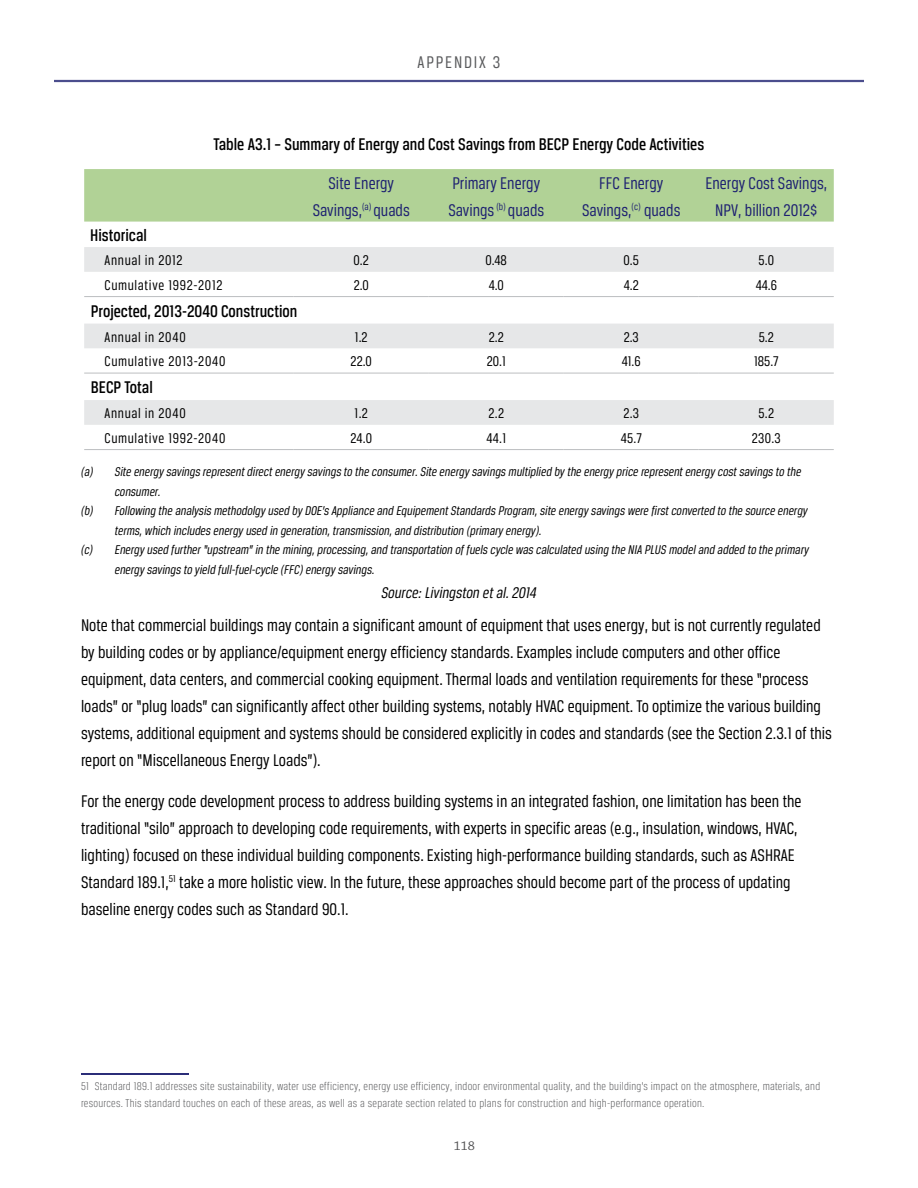
<style>
.page{position:relative;width:918px;height:1188px;background:#fff}
.page>*{position:absolute;margin:0;border:0;box-sizing:border-box;transform-origin:0 0}
.t1{font:18px/27px "Breuer Condensed";color:#000}
.t2{font:500 18px "Breuer Condensed";color:#000}
.t3{font:18px/27px "Breuer Condensed";color:#1e2171;text-align:center}
.t4{font:18px "Breuer Condensed";letter-spacing:.1em;color:#58595b}
.t5{font:italic 16.5px "Breuer Condensed";color:#000}
.t6{font:15px "Breuer Condensed";letter-spacing:.04em;color:#000}
.t7{font:italic 13.5px "Breuer Condensed";color:#000}
.t8{font:13.5px "Chaparral Pro";color:#4d4d4f}
.t9{font:300 12px/16.5px "Breuer Condensed";letter-spacing:.02em;color:#58595b}
</style>
<div class="page">
<hr style="left:54px;top:80px;width:810px;height:2px;background:#1e2171">
<div style="left:84px;top:169px;width:750px;height:53px;background:#b1d296"></div>
<svg style="left:84px;top:247px;width:750px;height:178px"></svg>
<hr style="left:84px;top:296px;width:210px;height:1px;background:#bcbec0">
<hr style="left:294px;top:296px;width:135px;height:1px;background:#bcbec0">
<hr style="left:429px;top:296px;width:135px;height:1px;background:#bcbec0">
<hr style="left:564px;top:296px;width:135px;height:1px;background:#bcbec0">
<hr style="left:699px;top:296px;width:135px;height:1px;background:#bcbec0">
<hr style="left:84px;top:373px;width:210px;height:1px;background:#bcbec0">
<hr style="left:294px;top:373px;width:135px;height:1px;background:#bcbec0">
<hr style="left:429px;top:373px;width:135px;height:1px;background:#bcbec0">
<hr style="left:564px;top:373px;width:135px;height:1px;background:#bcbec0">
<hr style="left:699px;top:373px;width:135px;height:1px;background:#bcbec0">
<hr style="left:84px;top:449px;width:210px;height:1px;background:#bcbec0">
<hr style="left:294px;top:449px;width:135px;height:1px;background:#bcbec0">
<hr style="left:429px;top:449px;width:135px;height:1px;background:#bcbec0">
<hr style="left:564px;top:449px;width:135px;height:1px;background:#bcbec0">
<hr style="left:699px;top:449px;width:135px;height:1px;background:#bcbec0">
<hr style="left:81px;top:1073px;width:108px;height:2px;background:#1e2171">
<p class="t4" style="left:418px;top:52px;width:84px">APPENDIX 3</p>
<p class="t2" style="left:214px;top:134px;width:492px">Table A3.1 – Summary of Energy and Cost Savings from BECP Energy Code Activities</p>
<p class="t3" style="left:313px;top:169px;width:99px">Site Energy<br>Savings,<sup>(a)</sup> quads</p>
<p class="t3" style="left:448px;top:169px;width:97px;text-align:left">Primary Energy<br>Savings <sup>(b)</sup> quads</p>
<p class="t3" style="left:582px;top:169px;width:100px">FFC Energy<br>Savings,<sup>(c)</sup> quads</p>
<p class="t3" style="left:705px;top:169px;width:123px">Energy Cost Savings,<br>NPV, billion 2012$</p>
<p class="t2" style="left:90px;top:225px;width:58px">Historical</p>
<p class="t6" style="left:104px;top:252px;width:80px">Annual in 2012</p>
<p class="t6" style="left:354px;top:252px;width:17px">0.2</p>
<p class="t6" style="left:486px;top:252px;width:23px">0.48</p>
<p class="t6" style="left:624px;top:252px;width:17px">0.5</p>
<p class="t6" style="left:759px;top:252px;width:17px">5.0</p>
<p class="t6" style="left:104px;top:277px;width:119px">Cumulative 1992-2012</p>
<p class="t6" style="left:354px;top:277px;width:17px">2.0</p>
<p class="t6" style="left:489px;top:277px;width:17px">4.0</p>
<p class="t6" style="left:624px;top:277px;width:16px">4.2</p>
<p class="t6" style="left:756px;top:277px;width:23px">44.6</p>
<p class="t2" style="left:91px;top:301px;width:208px">Projected, 2013-2040 Construction</p>
<p class="t6" style="left:104px;top:329px;width:83px">Annual in 2040</p>
<p class="t6" style="left:355px;top:329px;width:14px">1.2</p>
<p class="t6" style="left:489px;top:329px;width:16px">2.2</p>
<p class="t6" style="left:624px;top:329px;width:17px">2.3</p>
<p class="t6" style="left:759px;top:329px;width:17px">5.2</p>
<p class="t6" style="left:104px;top:353px;width:123px">Cumulative 2013-2040</p>
<p class="t6" style="left:351px;top:353px;width:23px">22.0</p>
<p class="t6" style="left:487px;top:353px;width:21px">20.1</p>
<p class="t6" style="left:622px;top:353px;width:21px">41.6</p>
<p class="t6" style="left:754px;top:353px;width:26px">185.7</p>
<p class="t2" style="left:91px;top:378px;width:63px">BECP Total</p>
<p class="t6" style="left:104px;top:405px;width:83px">Annual in 2040</p>
<p class="t6" style="left:355px;top:405px;width:15px">1.2</p>
<p class="t6" style="left:489px;top:405px;width:17px">2.2</p>
<p class="t6" style="left:623px;top:405px;width:17px">2.3</p>
<p class="t6" style="left:758px;top:405px;width:17px">5.2</p>
<p class="t6" style="left:104px;top:430px;width:123px">Cumulative 1992-2040</p>
<p class="t6" style="left:350px;top:430px;width:23px">24.0</p>
<p class="t6" style="left:486px;top:430px;width:21px">44.1</p>
<p class="t6" style="left:621px;top:430px;width:23px">45.7</p>
<p class="t6" style="left:752px;top:430px;width:30px">230.3</p>
<p class="t7" style="left:81px;top:465px;width:722px">(a) Site energy savings represent direct energy savings to the consumer. Site energy savings multiplied by the energy price represent energy cost savings to the</p>
<p class="t7" style="left:115px;top:484px;width:48px">consumer.</p>
<p class="t7" style="left:81px;top:504px;width:728px">(b) Following the analysis methodolgy used by DOE’s Appliance and Equipement Standards Program, site energy savings were first converted to the source energy</p>
<p class="t7" style="left:115px;top:523px;width:429px">terms, which includes energy used in generation, transmission, and distribution (primary energy).</p>
<p class="t7" style="left:81px;top:543px;width:729px">(c) Energy used further “upstream” in the mining, processing, and transportation of fuels cycle was calculated using the NIA PLUS model and added to the primary</p>
<p class="t7" style="left:115px;top:562px;width:262px">energy savings to yield full-fuel-cycle (FFC) energy savings.</p>
<p class="t5" style="left:381px;top:583px;width:157px">Source: Livingston et al. 2014</p>
<p class="t1" style="left:81px;top:612px;width:753px">Note that commercial buildings may contain a significant amount of equipment that uses energy, but is not currently regulated by building codes or by appliance/equipment energy efficiency standards. Examples include computers and other office equipment, data centers, and commercial cooking equipment. Thermal loads and ventilation requirements for these “process loads” or “plug loads” can significantly affect other building systems, notably HVAC equipment. To optimize the various building systems, additional equipment and systems should be considered explicitly in codes and standards (see the Section 2.3.1 of this report on “Miscellaneous Energy Loads”).</p>
<p class="t1" style="left:81px;top:787px;width:722px">For the energy code development process to address building systems in an integrated fashion, one limitation has been the traditional “silo” approach to developing code requirements, with experts in specific areas (e.g., insulation, windows, HVAC, lighting) focused on these individual building components. Existing high-performance building standards, such as ASHRAE Standard 189.1,<sup>51</sup> take a more holistic view. In the future, these approaches should become part of the process of updating baseline energy codes such as Standard 90.1.</p>
<p class="t9" style="left:81px;top:1078px;width:741px">51 Standard 189.1 addresses site sustainability, water use efficiency, energy use efficiency, indoor environmental quality, and the building’s impact on the atmosphere, materials, and resources. This standard touches on each of these areas, as well as a separate section related to plans for construction and high-performance operation.</p>
<p class="t8" style="left:454px;top:1139px;width:23px">118</p>
</div>
